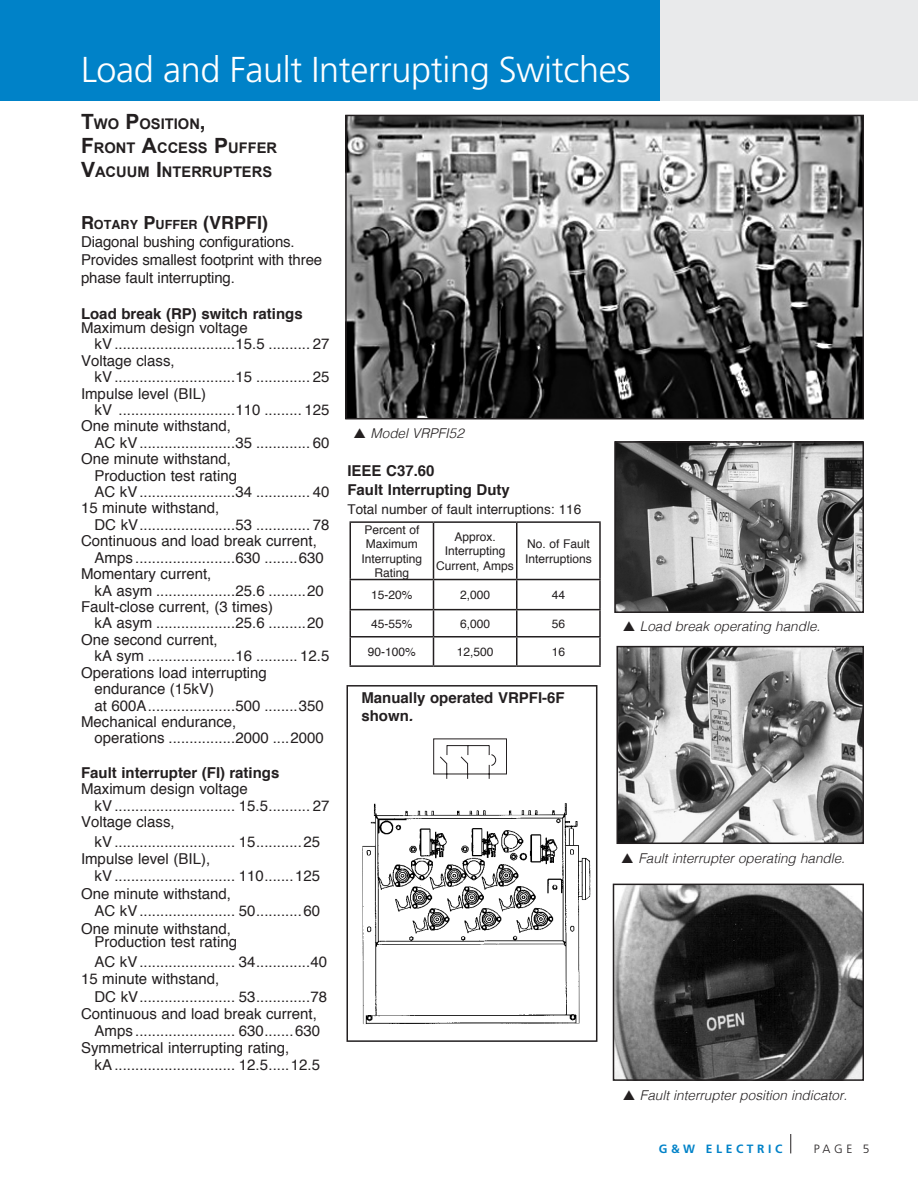
<style>
.page{position:relative;width:918px;height:1188px;background:#fff}
.page>*{position:absolute;margin:0;border:0;box-sizing:border-box;transform-origin:0 0}
.Normal_Text{font:300 36px "Frutiger";letter-spacing:-.01em;color:#fff}
.t1{font:15px/18px "Helvetica";color:#231f20}
.Subhead_2{font:700 15px/18px "Helvetica";color:#231f20}
.Body_text{font:700 15px "Helvetica";color:#231f20}
.Subhead_1{font:700 14.7px "Arial";color:#231f20}
.t2{font:italic 300 13.5px "Helvetica";color:#231f20}
.t3{font:13.5px "Helvetica";color:#231f20}
.t4{font:700 12.6px "Helvetica";color:#231f20}
.t5{font:12px/14.4px "Helvetica";color:#231f20;text-align:center}
.t6{font:700 12px "Frutiger";letter-spacing:.3em;color:#0082c8}
.t7{font:300 12px "Frutiger";color:#231f20}
.s1{font-size:21px}
.s2{font-size:18px}
.s3{font-style:inherit}
.s4{font-style:italic}
</style>
<div class="page">
<svg style="left:790px;top:1134px;width:1px;height:19px"></svg>
<div style="left:0;top:0;width:918px;height:100px;background:#e9eaeb"></div>
<div style="left:0;top:0;width:659px;height:100px;background:#0082c8"></div>
<div style="left:346px;top:685px;width:251px;height:357px;border:2px solid #231f20"></div>
<img style="left:617px;top:444px;width:244px;height:166px">
<div style="left:614px;top:441px;width:250px;height:172px;border:2px solid #231f20"></div>
<img style="left:616px;top:887px;width:245px;height:191px">
<div style="left:613px;top:884px;width:251px;height:197px;border:2px solid #231f20"></div>
<img style="left:619px;top:649px;width:242px;height:192px">
<div style="left:616px;top:646px;width:248px;height:198px;border:2px solid #231f20"></div>
<img style="left:362px;top:803px;width:228px;height:221px">
<svg style="left:433px;top:738px;width:74px;height:41px"></svg>
<hr style="left:350px;top:521px;width:84px;height:2px;background:#231f20">
<hr style="left:434px;top:521px;width:83px;height:2px;background:#231f20">
<hr style="left:517px;top:521px;width:84px;height:2px;background:#231f20">
<hr style="left:599px;top:523px;width:2px;height:56px;background:#231f20">
<hr style="left:517px;top:579px;width:84px;height:1px;background:#231f20">
<hr style="left:599px;top:580px;width:2px;height:29px;background:#231f20">
<hr style="left:517px;top:609px;width:84px;height:1px;background:#231f20">
<hr style="left:599px;top:610px;width:2px;height:26px;background:#231f20">
<svg style="left:350px;top:522px;width:250px;height:143px"></svg>
<hr style="left:517px;top:636px;width:84px;height:2px;background:#231f20">
<hr style="left:516px;top:638px;width:2px;height:27px;background:#231f20">
<hr style="left:599px;top:638px;width:2px;height:27px;background:#231f20">
<hr style="left:350px;top:665px;width:84px;height:2px;background:#231f20">
<hr style="left:434px;top:665px;width:83px;height:2px;background:#231f20">
<hr style="left:517px;top:665px;width:84px;height:2px;background:#231f20">
<img style="left:348px;top:118px;width:513px;height:298px">
<div style="left:345px;top:115px;width:519px;height:304px;border:2px solid #231f20"></div>
<p class="Normal_Text" style="left:81px;top:49px;width:551px">Load and Fault Interrupting Switches</p>
<p class="Subhead_1" style="left:81px;top:114px;width:126px"><span class="s1">T</span>WO <span class="s1">P</span>OSITION<span class="s1">,</span></p>
<p class="Subhead_1" style="left:81px;top:138px;width:198px"><span class="s1">F</span>RONT <span class="s1">A</span>CCESS <span class="s1">P</span>UFFER</p>
<p class="Subhead_1" style="left:81px;top:162px;width:193px"><span class="s1">V</span>ACUUM <span class="s1">I</span> NTERRUPTERS</p>
<p class="t4" style="left:81px;top:214px;width:189px"><span class="s2">R</span>OTARY <span class="s2">P</span> UFFER <span class="s2">(VRPFI)</span></p>
<p class="t1" style="left:81px;top:233px;width:243px">Diagonal bushing configurations.<br>Provides smallest footprint with three phase fault interrupting.</p>
<p class="Subhead_2" style="left:81px;top:304px;width:223px">Load break (RP) switch ratings</p>
<p class="t1" style="left:81px;top:319px;width:168px">Maximum design voltage</p>
<p class="t1" style="left:94px;top:335px;width:236px">kV .............................15.5 .......... 27</p>
<p class="t1" style="left:81px;top:352px;width:95px">Voltage class,</p>
<p class="t1" style="left:94px;top:368px;width:236px">kV .............................15 ............. 25</p>
<p class="t1" style="left:81px;top:385px;width:127px">Impulse level (BIL)</p>
<p class="t1" style="left:94px;top:401px;width:236px">kV ............................110 ......... 125</p>
<p class="t1" style="left:81px;top:418px;width:152px">One minute withstand,</p>
<p class="t1" style="left:94px;top:434px;width:236px">AC kV.......................35 ............. 60</p>
<p class="t1" style="left:81px;top:450px;width:152px">One minute withstand,</p>
<p class="t1" style="left:94px;top:467px;width:144px">Production test rating</p>
<p class="t1" style="left:94px;top:483px;width:236px">AC kV.......................34 ............. 40</p>
<p class="t1" style="left:81px;top:500px;width:140px">15 minute withstand,</p>
<p class="t1" style="left:94px;top:516px;width:236px">DC kV.......................53 ............. 78</p>
<p class="t1" style="left:81px;top:533px;width:237px">Continuous and load break current,</p>
<p class="t1" style="left:94px;top:549px;width:231px">Amps ........................630 ........630</p>
<p class="t1" style="left:81px;top:565px;width:132px">Momentary current,</p>
<p class="t1" style="left:94px;top:582px;width:231px">kA asym ...................25.6 .........20</p>
<p class="t1" style="left:81px;top:598px;width:194px">Fault-close current, (3 times)</p>
<p class="t1" style="left:94px;top:615px;width:231px">kA asym ...................25.6 .........20</p>
<p class="t1" style="left:81px;top:631px;width:138px">One second current,</p>
<p class="t1" style="left:94px;top:648px;width:236px">kA sym .....................16 .......... 12.5</p>
<p class="t1" style="left:81px;top:664px;width:187px">Operations load interrupting</p>
<p class="t1" style="left:94px;top:680px;width:121px">endurance (15kV)</p>
<p class="t1" style="left:94px;top:697px;width:231px">at 600A.....................500 ........350</p>
<p class="t1" style="left:81px;top:713px;width:157px">Mechanical endurance,</p>
<p class="t1" style="left:94px;top:730px;width:231px">operations ................2000 ....2000</p>
<p class="Body_text" style="left:81px;top:760px;width:200px">Fault interrupter (FI) ratings</p>
<p class="t1" style="left:81px;top:780px;width:168px">Maximum design voltage</p>
<p class="t1" style="left:94px;top:797px;width:236px">kV ............................. 15.5.......... 27</p>
<p class="t1" style="left:81px;top:813px;width:95px">Voltage class,</p>
<p class="t1" style="left:94px;top:833px;width:227px">kV ............................. 15...........25</p>
<p class="t1" style="left:81px;top:850px;width:131px">Impulse level (BIL),</p>
<p class="t1" style="left:94px;top:868px;width:227px">kV ............................. 110.......125</p>
<p class="t1" style="left:81px;top:885px;width:152px">One minute withstand,</p>
<p class="t1" style="left:94px;top:902px;width:227px">AC kV....................... 50...........60</p>
<p class="t1" style="left:81px;top:920px;width:152px">One minute withstand,</p>
<p class="t1" style="left:94px;top:933px;width:144px">Production test rating</p>
<p class="t1" style="left:94px;top:954px;width:234px">AC kV....................... 34.............40</p>
<p class="t1" style="left:81px;top:971px;width:140px">15 minute withstand,</p>
<p class="t1" style="left:94px;top:988px;width:234px">DC kV....................... 53.............78</p>
<p class="t1" style="left:81px;top:1005px;width:237px">Continuous and load break current,</p>
<p class="t1" style="left:94px;top:1022px;width:227px">Amps ........................ 630.......630</p>
<p class="t1" style="left:81px;top:1039px;width:210px">Symmetrical interrupting rating,</p>
<p class="t1" style="left:94px;top:1057px;width:227px">kA ............................. 12.5.....12.5</p>
<p class="t2" style="left:371px;top:422px;width:95px">Model VRPFI52</p>
<p class="Subhead_2" style="left:347px;top:462px;width:89px">IEEE C37.60</p>
<p class="Subhead_2" style="left:347px;top:481px;width:164px">Fault Interrupting Duty</p>
<p class="t3" style="left:347px;top:499px;width:235px"><span class="s3">T</span>otal number of fault interruptions: 116</p>
<p class="t5" style="left:362px;top:523px;width:62px">Percent of<br>Maximum<br>Interrupting<br>Rating</p>
<p class="t5" style="left:436px;top:530px;width:79px">Approx.<br>Interrupting<br>Current, Amps</p>
<p class="t5" style="left:525px;top:537px;width:68px;text-align:left">No. of Fault<br>Interruptions</p>
<p class="t5" style="left:371px;top:588px;width:43px">15-20%</p>
<p class="t5" style="left:460px;top:588px;width:32px">2,000</p>
<p class="t5" style="left:552px;top:588px;width:15px">44</p>
<p class="t5" style="left:371px;top:617px;width:43px">45-55%</p>
<p class="t5" style="left:460px;top:617px;width:32px">6,000</p>
<p class="t5" style="left:552px;top:617px;width:15px">56</p>
<p class="t5" style="left:368px;top:645px;width:50px">90-100%</p>
<p class="t5" style="left:457px;top:645px;width:38px">12,500</p>
<p class="t5" style="left:552px;top:645px;width:15px">16</p>
<p class="Subhead_2" style="left:361px;top:689px;width:205px">Manually operated VRPFI-6F shown<span class="s4">.</span></p>
<p class="t2" style="left:640px;top:615px;width:182px">Load break operating handle.</p>
<p class="t2" style="left:638px;top:847px;width:208px">Fault interrupter operating handle.</p>
<p class="t2" style="left:640px;top:1083px;width:209px">Fault interrupter position indicator.</p>
<p class="t6" style="left:659px;top:1141px;width:125px">G&amp;W ELECTRIC</p>
<p class="t7" style="left:814px;top:1142px;width:57px">PAGE 5</p>
</div>
